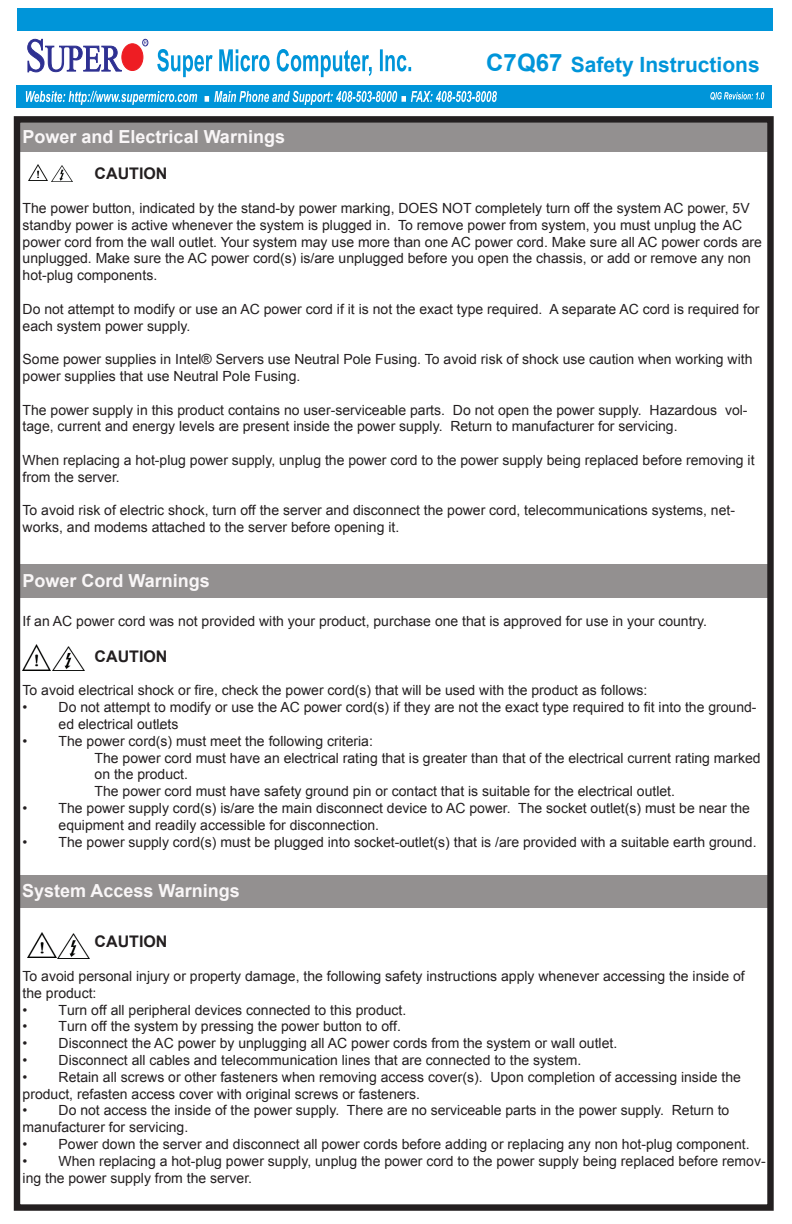
<style>
.page{position:relative;width:792px;height:1224px;background:#fff}
.page>*{position:absolute;margin:0;border:0;box-sizing:border-box;transform-origin:0 0}
.t1{font:700 21px "Arial";color:#0095d9}
.t2{font:700 18px "Arial";color:#f9f6f7}
.t3{font:700 16px "Arial";color:#231f20}
.t4{font:14px/16.8px "Arial";color:#231f20}
.t5{font:12px "Myriad Pro";color:#231f20}
.s1{font-size:24px}
</style>
<div class="page">
<div style="left:19px;top:875px;width:753px;height:33px;background:#939090"></div>
<div style="left:18px;top:564px;width:754px;height:34px;background:#939090"></div>
<div style="left:17px;top:119px;width:753px;height:33px;background:#939090"></div>
<div style="left:14px;top:116px;width:760px;height:1095px;border:6px solid #231f20"></div>
<div style="left:17px;top:8px;width:756px;height:23px;background:#0095d9"></div>
<div style="left:17px;top:85px;width:755px;height:23px;background:#0095d9"></div>
<svg style="left:710px;top:92px;width:54px;height:8px"></svg>
<svg style="left:26px;top:91px;width:171px;height:14px"></svg>
<svg style="left:205px;top:91px;width:292px;height:14px"></svg>
<svg style="left:157px;top:49px;width:254px;height:28px"></svg>
<svg style="left:28px;top:39px;width:93px;height:33px"></svg>
<div style="left:122px;top:44px;width:21px;height:27px;background:#ee1d23;border-radius:50%"></div>
<div style="left:122px;top:44px;width:21px;height:27px;border:1px solid #ee1d23;border-radius:50%"></div>
<div style="left:142px;top:39px;width:6px;height:7px;border:1px solid #2e3092;border-radius:50%"></div>
<svg style="left:144px;top:41px;width:3px;height:4px"></svg>
<img style="left:22px;top:645px;width:62px;height:26px">
<img style="left:28px;top:164px;width:19px;height:17px">
<img style="left:52px;top:166px;width:21px;height:16px">
<img style="left:28px;top:932px;width:28px;height:26px">
<img style="left:58px;top:934px;width:32px;height:24px">
<h1 class="t1" style="left:486px;top:50px;width:275px"><span class="s1">C7Q67</span> Safety Instructions</h1>
<p class="t2" style="left:23px;top:125px;width:264px">Power and Electrical Warnings</p>
<p class="t3" style="left:95px;top:163px;width:74px">CAUTION</p>
<p class="t4" style="left:23px;top:200px;width:741px">The power button, indicated by the stand-by power marking, DOES NOT completely turn off the system AC power, 5V standby power is active whenever the system is plugged in. To remove power from system, you must unplug the AC power cord from the wall outlet. Your system may use more than one AC power cord. Make sure all AC power cords are unplugged. Make sure the AC power cord(s) is/are unplugged before you open the chassis, or add or remove any non hot-plug components.</p>
<p class="t4" style="left:23px;top:301px;width:738px">Do not attempt to modify or use an AC power cord if it is not the exact type required. A separate AC cord is required for each system power supply.</p>
<p class="t4" style="left:23px;top:351px;width:731px">Some power supplies in Intel® Servers use Neutral Pole Fusing. To avoid risk of shock use caution when working with power supplies that use Neutral Pole Fusing.</p>
<p class="t4" style="left:23px;top:401px;width:727px">The power supply in this product contains no user-serviceable parts. Do not open the power supply. Hazardous vol&shy;tage, current and energy levels are present inside the power supply. Return to manufacturer for servicing.</p>
<p class="t4" style="left:23px;top:452px;width:734px">When replacing a hot-plug power supply, unplug the power cord to the power supply being replaced before removing it from the server.</p>
<p class="t4" style="left:23px;top:502px;width:714px">To avoid risk of electric shock, turn off the server and disconnect the power cord, telecommunications systems, net&shy;works, and modems attached to the server before opening it.</p>
<p class="t2" style="left:23px;top:569px;width:189px">Power Cord Warnings</p>
<p class="t4" style="left:23px;top:613px;width:686px">If an AC power cord was not provided with your product, purchase one that is approved for use in your country.</p>
<p class="t3" style="left:95px;top:646px;width:74px">CAUTION</p>
<p class="t4" style="left:23px;top:682px;width:626px">To avoid electrical shock or fire, check the power cord(s) that will be used with the product as follows:</p>
<p class="t4" style="left:59px;top:699px;width:700px;text-indent:-36px">• Do not attempt to modify or use the AC power cord(s) if they are not the exact type required to fit into the ground&shy;ed electrical outlets</p>
<p class="t4" style="left:95px;top:733px;width:668px;text-indent:-72px">• The power cord(s) must meet the following criteria:<br>The power cord must have an electrical rating that is greater than that of the electrical current rating marked on the product.<br>The power cord must have safety ground pin or contact that is suitable for the electrical outlet.</p>
<p class="t4" style="left:59px;top:800px;width:693px;text-indent:-36px">• The power supply cord(s) is/are the main disconnect device to AC power. The socket outlet(s) must be near the equipment and readily accessible for disconnection.</p>
<p class="t4" style="left:23px;top:833px;width:735px">• The power supply cord(s) must be plugged into socket-outlet(s) that is /are provided with a suitable earth ground.</p>
<p class="t5" style="left:159px;top:718px;width:4px">.</p>
<p class="t2" style="left:22px;top:879px;width:219px">System Access Warnings</p>
<p class="t3" style="left:95px;top:931px;width:74px">CAUTION</p>
<p class="t4" style="left:23px;top:968px;width:724px">To avoid personal injury or property damage, the following safety instructions apply whenever accessing the inside of the product:</p>
<p class="t4" style="left:23px;top:1001px;width:385px">• Turn off all peripheral devices connected to this product.</p>
<p class="t4" style="left:23px;top:1018px;width:380px">• Turn off the system by pressing the power button to off.</p>
<p class="t4" style="left:23px;top:1035px;width:596px">• Disconnect the AC power by unplugging all AC power cords from the system or wall outlet.</p>
<p class="t4" style="left:23px;top:1052px;width:560px">• Disconnect all cables and telecommunication lines that are connected to the system.</p>
<p class="t4" style="left:23px;top:1069px;width:720px">• Retain all screws or other fasteners when removing access cover(s). Upon completion of accessing inside the product, refasten access cover with original screws or fasteners.</p>
<p class="t4" style="left:23px;top:1102px;width:708px">• Do not access the inside of the power supply. There are no serviceable parts in the power supply. Return to manufacturer for servicing.</p>
<p class="t4" style="left:23px;top:1136px;width:728px">• Power down the server and disconnect all power cords before adding or replacing any non hot-plug component.</p>
<p class="t4" style="left:23px;top:1153px;width:745px">• When replacing a hot-plug power supply, unplug the power cord to the power supply being replaced before remov&shy;ing the power supply from the server.</p>
</div>
